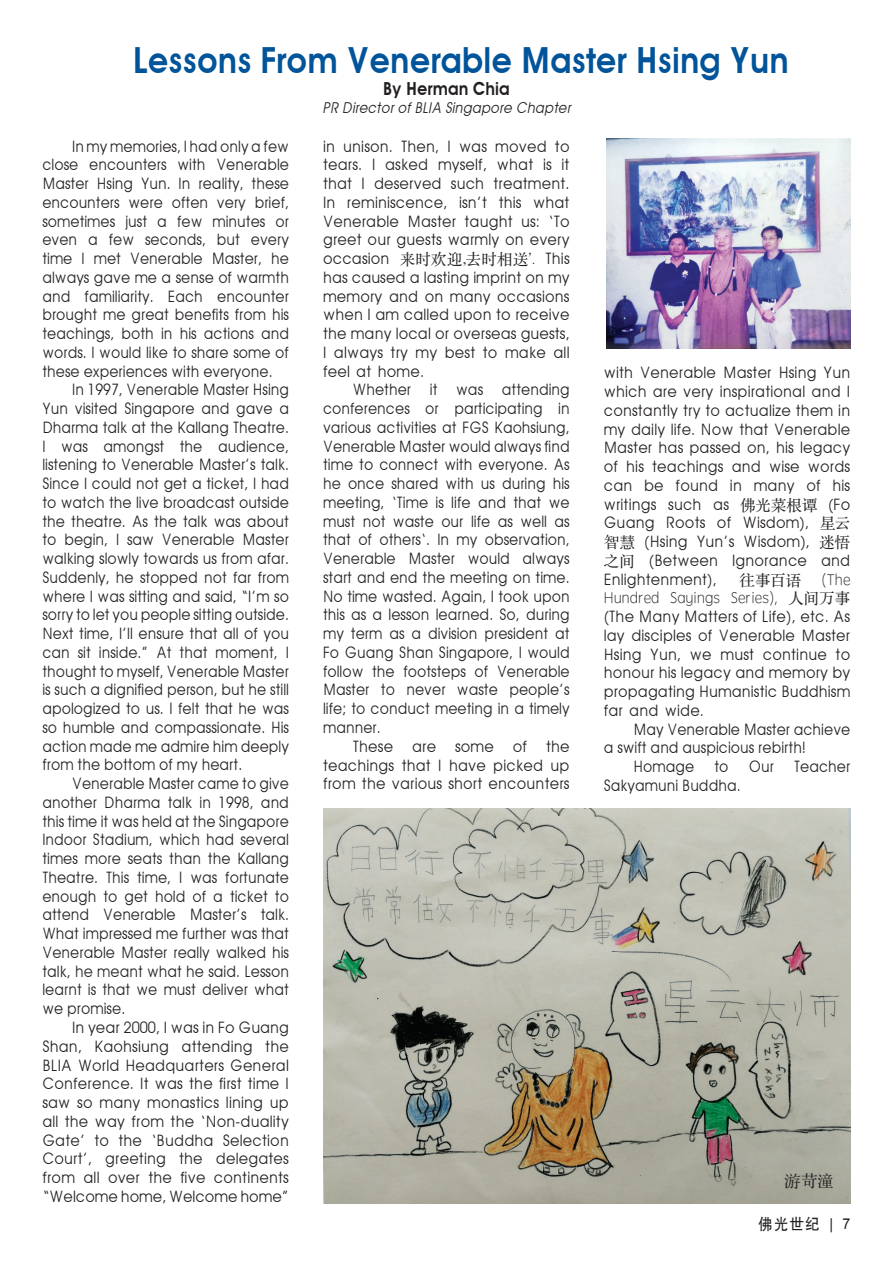
<style>
.page{position:relative;width:893px;height:1265px;background:#fff}
.page>*{position:absolute;margin:0;border:0;box-sizing:border-box;transform-origin:0 0}
.t1{font:600 36px "Avant Garde";color:#01549a;scale:.9 1}
.t2{font:600 18px "Avant Garde";color:#231f20;scale:.9 1}
.t3{font:16.5px "ST Songti SC Regular";color:#231f20}
.t4{font:15.75px/18.8px "Avant Garde";color:#231f20;text-align:justify;scale:.9 1}
.t5{font:15.75px/18.8px "Avant Garde";color:#231f20;text-align:justify;scale:.93 1}
.t6{font:15.75px/18.8px "ST Yuanti SC Light";letter-spacing:.01em;color:#231f20;text-align:right;scale:.93 1}
.t7{font:15.75px "ST Songti SC Regular";color:#231f20}
.t8{font:italic 15px "Avant Garde";color:#231f20;scale:.9 1}
.t9{font:15px "SIL Hei Med Jian";color:#231f20;scale:.95 1}
.s1{font-family:"ST Songti SC Regular"}
.s2{font-family:"ST Yuanti SC Light"}
.s3{font-family:"Arial"}
</style>
<div class="page">
<img style="left:323px;top:808px;width:527px;height:395px">
<img style="left:606px;top:138px;width:244px;height:210px">
<h1 class="t1" style="left:134px;top:39px;width:729px">Lessons From Venerable Master Hsing Yun</h1>
<p class="t2" style="left:383px;top:78px;width:143px">By Herman Chia</p>
<p class="t8" style="left:322px;top:98px;width:281px">PR DirectorofBLIA Singapore Chapter</p>
<p class="t5" style="left:323px;top:136px;width:267px">in unison. Then, I was moved to tears. I asked myself, what is it that I deserved such treatment.<br>In reminiscence, isn’t this what Venerable Master taught us: ‘To greet our guests warmly on every occasion <span class="s1">来时欢迎,去时相送</span><span class="s2">’.</span> This has caused a lasting imprint on my memory and on many occasions when I am called upon to receive the many local or overseas guests, I always try my best to make all feel at home.</p>
<p class="t4" style="left:323px;top:380px;width:276px;text-indent:30px">Whether it was attending conferences or participating in various activities at FGS Kaohsiung, Venerable Master would always find time to connect with everyone. As he once shared with us during his meeting, ‘Time is life and that we must not waste our life as well as that of others‘. In my observation, Venerable Master would always start and end the meeting on time.<br>No time wasted. Again, I took upon this as a lesson learned. So, during my term as a division president at Fo Guang Shan Singapore, I would follow the footsteps of Venerable Master to never waste people’s life; to conduct meeting in a timely manner.</p>
<p class="t5" style="left:323px;top:736px;width:267px;text-indent:30px">These are some of the teachings that I have picked up from the various short encounters</p>
<p class="t4" style="left:42px;top:136px;width:276px;text-indent:30px">In my memories, I had only a few close encounters with Venerable Master Hsing Yun. In reality, these encounters were often very brief, sometimes just a few minutes or even a few seconds, but every time I met Venerable Master, he always gave me a sense of warmth and familiarity. Each encounter brought me great benefits from his teachings, both in his actions and words. I would like to share some of these experiences with everyone.</p>
<p class="t4" style="left:42px;top:380px;width:276px;text-indent:30px">In 1997, Venerable Master Hsing Yun visited Singapore and gave a Dharma talk at the Kallang Theatre.<br>I was amongst the audience, listening to Venerable Master’s talk.<br>Since I could not get a ticket, I had to watch the live broadcast outside the theatre. As the talk was about to begin, I saw Venerable Master walking slowly towards us from afar.<br>Suddenly, he stopped not far from where I was sitting and said, “I’m so sorry to let you people sitting outside.<br>Next time, I’ll ensure that all of you can sit inside.” At that moment, I thought to myself, Venerable Master is such a dignified person, but he still apologized to us. I felt that he was so humble and compassionate. His action made me admire him deeply from the bottom of my heart.</p>
<p class="t4" style="left:42px;top:774px;width:276px;text-indent:30px">Venerable Master came to give another Dharma talk in 1998, and this time it was held at the Singapore Indoor Stadium, which had several times more seats than the Kallang Theatre. This time, I was fortunate enough to get hold of a ticket to attend Venerable Master’s talk.<br>What impressed me further was that Venerable Master really walked his talk, he meant what he said. Lesson learnt is that we must deliver what we promise.</p>
<p class="t5" style="left:42px;top:1018px;width:267px;text-indent:30px">In year 2000, I was in Fo Guang Shan, Kaohsiung attending the BLIA World Headquarters General Conference. It was the first time I saw so many monastics lining up all the way from the ‘Non-duality Gate’ to the ‘Buddha Selection Court’, greeting the delegates from all over the five continents “Welcome home, Welcome home”</p>
<p class="t5" style="left:604px;top:363px;width:267px">with Venerable Master Hsing Yun which are very inspirational and I constantly try to actualize them in my daily life. Now that Venerable Master has passed on, his legacy of his teachings and wise words can be found in many of his writings such as <span class="s1">佛光菜根谭</span> (Fo Guang Roots of Wisdom), <span class="s1">星云智慧</span> (Hsing Yun’s Wisdom), <span class="s1">迷悟之间</span> (Between Ignorance and Enlightenment),</p>
<p class="t7" style="left:739px;top:570px;width:64px">往事百语</p>
<p class="t6" style="left:604px;top:569px;width:267px">(The<br>Hundred Sayings Series), <span class="s1">人间万事</span></p>
<p class="t5" style="left:604px;top:607px;width:267px">(The Many Matters of Life), etc. As lay disciples of Venerable Master Hsing Yun, we must continue to honour his legacy and memory by propagating Humanistic Buddhism far and wide.</p>
<p class="t4" style="left:633px;top:719px;width:242px">May Venerable Master achieve</p>
<p class="t4" style="left:604px;top:738px;width:226px">a swift and auspicious rebirth!</p>
<p class="t4" style="left:633px;top:757px;width:69px">Homage</p>
<p class="t4" style="left:714px;top:757px;width:17px">to</p>
<p class="t4" style="left:749px;top:757px;width:30px">Our</p>
<p class="t4" style="left:794px;top:757px;width:64px">Teacher</p>
<p class="t4" style="left:604px;top:776px;width:154px">Sakyamuni Buddha.</p>
<p class="t3" style="left:784px;top:1170px;width:51px">游苛潼</p>
<p class="t9" style="left:758px;top:1213px;width:99px">佛光世纪 <span class="s3">| 7</span></p>
</div>
